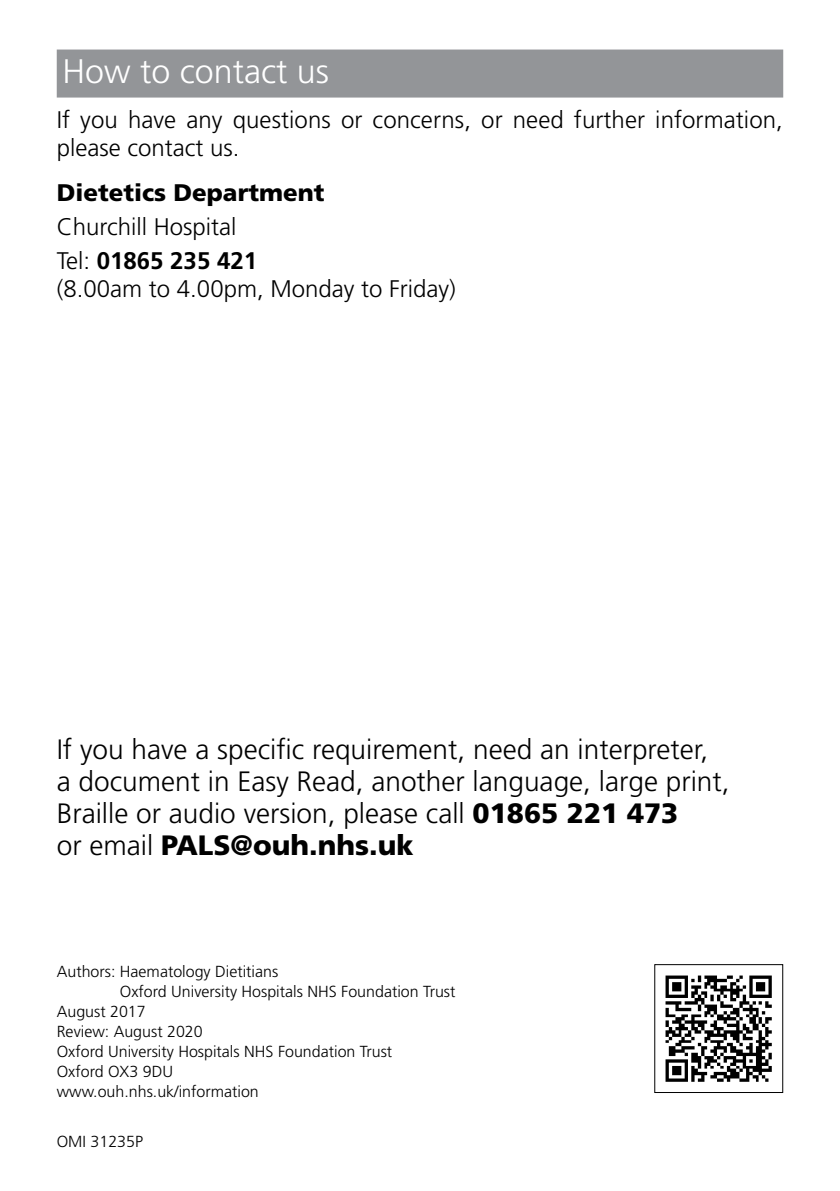
<style>
.page{position:relative;width:840px;height:1191px;background:#fff}
.page>*{position:absolute;margin:0;border:0;box-sizing:border-box;transform-origin:0 0}
.t1{font:300 34px "Frutiger";color:#fff}
.t2{font:300 28px/32px "Frutiger";color:#000}
.t3{font:300 24px/28px "Frutiger";color:#000}
.t4{font:900 24px "Frutiger";color:#000}
.t5{font:300 16px "Frutiger";color:#000}
.s1{font-weight:700}
.s2{font-weight:900}
</style>
<div class="page">
<img style="left:665px;top:975px;width:107px;height:107px">
<div style="left:654px;top:964px;width:128px;height:129px;border:1px solid #000"></div>
<div style="left:57px;top:50px;width:725px;height:48px;background:#939598"></div>
<h1 class="t1" style="left:62px;top:52px;width:268px">How to contact us</h1>
<h3 class="t3" style="left:57px;top:106px;width:727px">If you have any questions or concerns, or need further information, please contact us.</h3>
<h3 class="t4" style="left:57px;top:178px;width:269px">Dietetics Department</h3>
<h3 class="t3" style="left:57px;top:210px;width:202px;line-height:33.6px">Churchill Hospital<br>Tel: <span class="s1">01865 235 421</span></h3>
<h3 class="t3" style="left:57px;top:274px;width:400px">(8.00am to 4.00pm, Monday to Friday)</h3>
<h2 class="t2" style="left:57px;top:733px;width:674px">If you have a specific requirement, need an interpreter,<br>a document in Easy Read, another language, large print, Braille or audio version, please call <span class="s2">01865 221 473<br></span>or email <span class="s2">PALS@ouh.nhs.uk</span></h2>
<p class="t5" style="left:57px;top:962px;width:223px">Authors: Haematology Dietitians</p>
<p class="t5" style="left:120px;top:982px;width:337px">Oxford University Hospitals NHS Foundation Trust</p>
<p class="t5" style="left:57px;top:1002px;width:90px">August 2017</p>
<p class="t5" style="left:57px;top:1022px;width:147px">Review: August 2020</p>
<p class="t5" style="left:57px;top:1042px;width:337px">Oxford University Hospitals NHS Foundation Trust</p>
<p class="t5" style="left:57px;top:1062px;width:118px">Oxford OX3 9DU</p>
<p class="t5" style="left:57px;top:1082px;width:203px">www.ouh.nhs.uk/information</p>
<p class="t5" style="left:57px;top:1132px;width:88px">OMI 31235P</p>
</div>
